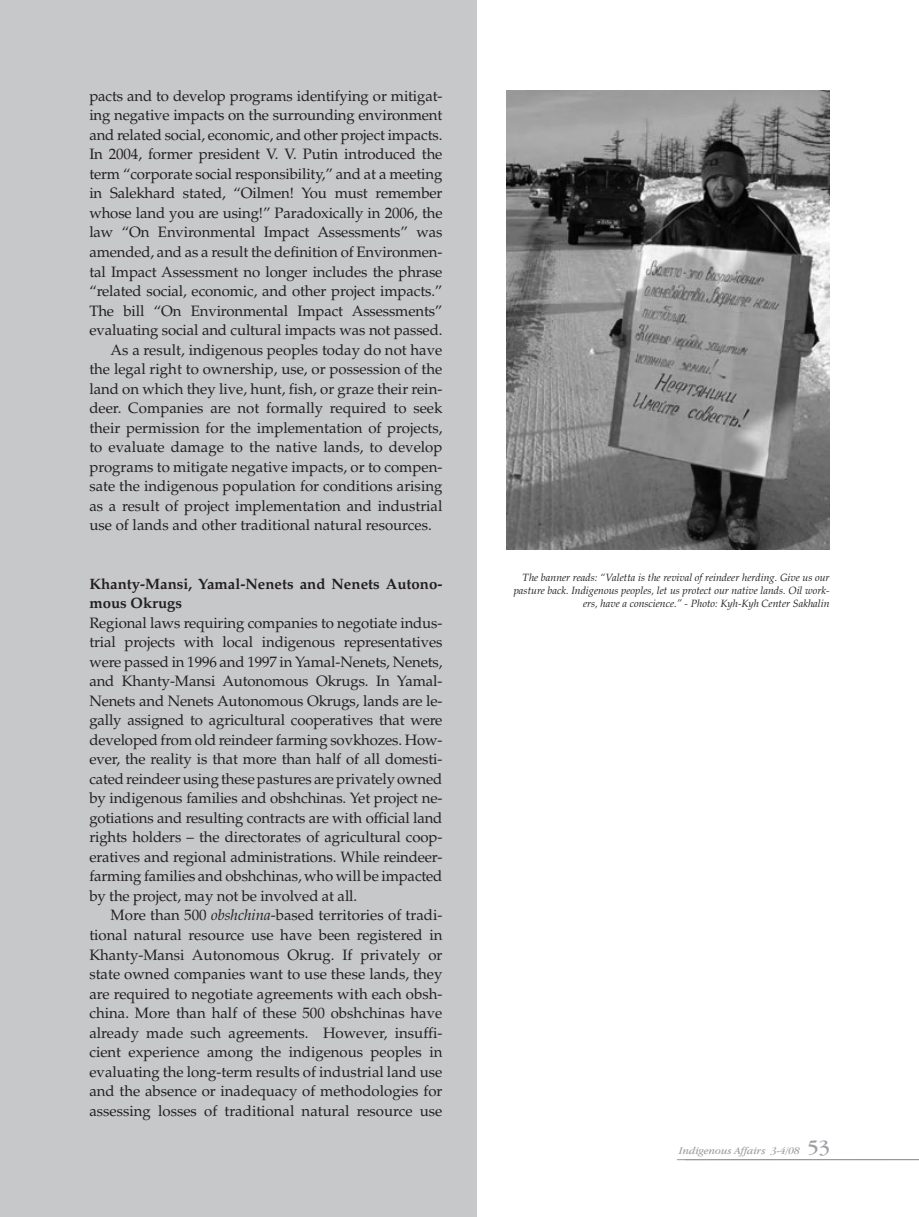
<style>
.page{position:relative;width:919px;height:1217px;background:#fff}
.page>*{position:absolute;margin:0;border:0;box-sizing:border-box;transform-origin:0 0}
.t1{font:15px/19.5px "Palatino";letter-spacing:-.01em;color:#231f20;text-align:justify}
.t2{font:700 15px/19.5px "Palatino";color:#231f20}
.t3{font:italic 10.5px/12.8px "Palatino";color:#231f20;text-align:right}
.t4{font:italic 10.5px "Garamond IT Cby BT";color:#9d9fa2}
.s1{font-style:italic}
.s2{font-style:normal;font-size:21px}
</style>
<div class="page">
<hr style="left:684px;top:1159px;width:234px;height:1px;background:#9d9fa2">
<div style="left:0;top:0;width:476px;height:1216px;background:#c7c8ca"></div>
<hr style="left:676px;top:1158px;width:242px;height:1px;background:#95979a">
<img style="left:506px;top:91px;width:323px;height:458px">
<p class="t1" style="left:89px;top:86px;width:354px">pacts and to develop programs identifying or mitigat-</p>
<p class="t1" style="left:89px;top:106px;width:354px">ing negative impacts on the surrounding environment</p>
<p class="t1" style="left:89px;top:125px;width:354px">and related social, economic, and other project impacts.</p>
<p class="t1" style="left:89px;top:145px;width:354px">In 2004, former president V. V. Putin introduced the</p>
<p class="t1" style="left:89px;top:164px;width:354px">term “corporate social responsibility,” and at a meeting</p>
<p class="t1" style="left:89px;top:184px;width:354px">in Salekhard stated, “Oilmen! You must remember</p>
<p class="t1" style="left:89px;top:203px;width:354px">whose land you are using!” Paradoxically in 2006, the</p>
<p class="t1" style="left:89px;top:223px;width:354px">law “On Environmental Impact Assessments” was</p>
<p class="t1" style="left:89px;top:242px;width:354px">amended, and as a result the definition of Environmen-</p>
<p class="t1" style="left:89px;top:262px;width:354px">tal Impact Assessment no longer includes the phrase</p>
<p class="t1" style="left:89px;top:281px;width:354px">“related social, economic, and other project impacts.”</p>
<p class="t1" style="left:89px;top:301px;width:354px">The bill “On Environmental Impact Assessments”</p>
<p class="t1" style="left:89px;top:320px;width:354px">evaluating social and cultural impacts was not passed.</p>
<p class="t1" style="left:111px;top:340px;width:333px">As a result, indigenous peoples today do not have</p>
<p class="t1" style="left:89px;top:359px;width:354px">the legal right to ownership, use, or possession of the</p>
<p class="t1" style="left:89px;top:379px;width:354px">land on which they live, hunt, fish, or graze their rein-</p>
<p class="t1" style="left:89px;top:398px;width:354px">deer. Companies are not formally required to seek</p>
<p class="t1" style="left:89px;top:418px;width:354px">their permission for the implementation of projects,</p>
<p class="t1" style="left:89px;top:437px;width:354px">to evaluate damage to the native lands, to develop</p>
<p class="t1" style="left:89px;top:457px;width:354px">programs to mitigate negative impacts, or to compen-</p>
<p class="t1" style="left:89px;top:476px;width:354px">sate the indigenous population for conditions arising</p>
<p class="t1" style="left:89px;top:496px;width:354px">as a result of project implementation and industrial</p>
<p class="t1" style="left:89px;top:515px;width:344px">use of lands and other traditional natural resources.</p>
<p class="t2" style="left:89px;top:574px;width:354px">Khanty-Mansi, Yamal-Nenets and Nenets Autono&shy;mous Okrugs</p>
<p class="t1" style="left:89px;top:613px;width:354px">Regional laws requiring companies to negotiate indus&shy;trial projects with local indigenous representatives were passed in 1996 and 1997 in Yamal-Nenets, Nenets, and Khanty-Mansi Autonomous Okrugs. In Yamal-Nenets and Nenets Autonomous Okrugs, lands are le&shy;gally assigned to agricultural cooperatives that were developed from old reindeer farming sovkhozes. How&shy;ever, the reality is that more than half of all domesti&shy;cated reindeer using these pastures are privately owned by indigenous families and obshchinas. Yet project ne&shy;gotiations and resulting contracts are with official land rights holders – the directorates of agricultural coop&shy;eratives and regional administrations. While reindeer&shy;farming families and obshchinas, who will be impacted by the project, may not be involved at all.</p>
<p class="t1" style="left:89px;top:905px;width:354px;text-indent:21px">More than 500 <span class="s1">obshchina</span>-based territories of tradi&shy;tional natural resource use have been registered in Khanty-Mansi Autonomous Okrug. If privately or state owned companies want to use these lands, they are required to negotiate agreements with each obsh&shy;china. More than half of these 500 obshchinas have already made such agreements. However, insuffi&shy;cient experience among the indigenous peoples in evaluating the long-term results of industrial land use and the absence or inadequacy of methodologies for assessing losses of traditional natural resource use</p>
<p class="t3" style="left:513px;top:571px;width:317px">The banner reads: “Valetta is the revival of reindeer herding. Give us our pasture back. Indigenous peoples, let us protect our native lands. Oil work&shy;ers, have a conscience.” - Photo: Kyh-Kyh Center Sakhalin</p>
<p class="t4" style="left:679px;top:1143px;width:152px">Indigenous Affairs 3-4/08 <span class="s2">53</span></p>
</div>
